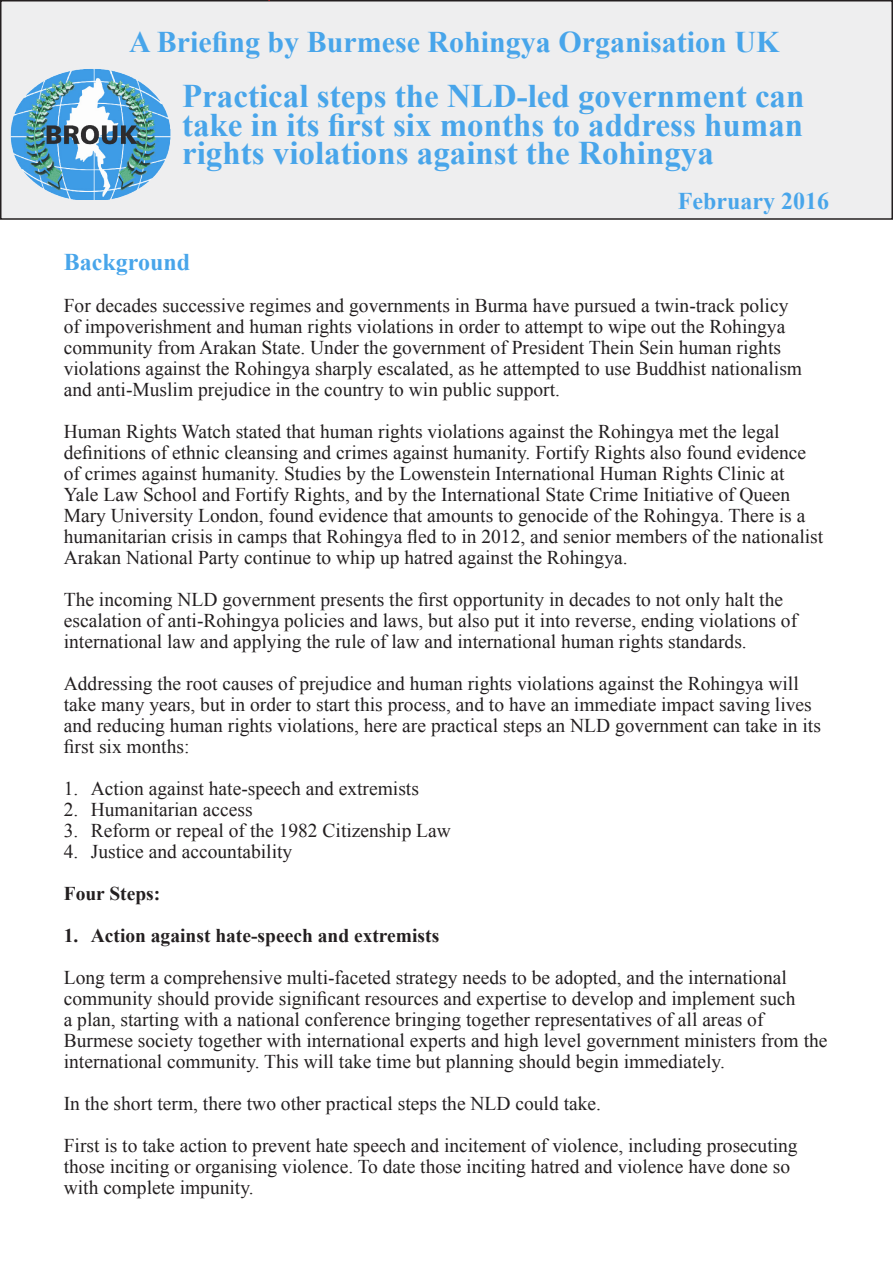
<style>
.page{position:relative;width:893px;height:1263px;background:#fff}
.page>*{position:absolute;margin:0;border:0;box-sizing:border-box;transform-origin:0 0}
.t1{font:700 33px/28.5px "Times New Roman";color:#48a5ea;text-align:justify}
.t2{font:700 30px "Times New Roman";color:#48a5ea}
.t3{font:700 24px "Times New Roman";color:#48a5ea}
.t4{font:19.5px/21px "Times New Roman";color:#231f20}
.t5{font:700 19.5px "Times New Roman";color:#231f20}
</style>
<div class="page">
<div style="left:0;top:0;width:893px;height:220px;background:#eeeeef;border:2px solid #231f20"></div>
<img style="left:10px;top:69px;width:161px;height:131px">
<h2 class="t2" style="left:129px;top:21px;width:652px">A Briefing by Burmese Rohingya Organisation UK</h2>
<p class="t1" style="left:182px;top:81px;width:624px">Practical steps the NLD-led government can take in its first six months to address human rights violations against the Rohingya</p>
<p class="t3" style="left:678px;top:184px;width:153px">February 2016</p>
<p class="t3" style="left:64px;top:246px;width:128px">Background</p>
<p class="t4" style="left:64px;top:295px;width:740px">For decades successive regimes and governments in Burma have pursued a twin-track policy of impoverishment and human rights violations in order to attempt to wipe out the Rohingya community from Arakan State. Under the government of President Thein Sein human rights violations against the Rohingya sharply escalated, as he attempted to use Buddhist nationalism and anti-Muslim prejudice in the country to win public support.</p>
<p class="t4" style="left:64px;top:421px;width:761px">Human Rights Watch stated that human rights violations against the Rohingya met the legal definitions of ethnic cleansing and crimes against humanity. Fortify Rights also found evidence of crimes against humanity. Studies by the Lowenstein International Human Rights Clinic at Yale Law School and Fortify Rights, and by the International State Crime Initiative of Queen Mary University London, found evidence that amounts to genocide of the Rohingya. There is a humanitarian crisis in camps that Rohingya fled to in 2012, and senior members of the nationalist Arakan National Party continue to whip up hatred against the Rohingya.</p>
<p class="t4" style="left:64px;top:589px;width:735px">The incoming NLD government presents the first opportunity in decades to not only halt the escalation of anti-Rohingya policies and laws, but also put it into reverse, ending violations of international law and applying the rule of law and international human rights standards.</p>
<p class="t4" style="left:64px;top:673px;width:759px">Addressing the root causes of prejudice and human rights violations against the Rohingya will take many years, but in order to start this process, and to have an immediate impact saving lives and reducing human rights violations, here are practical steps an NLD government can take in its first six months:</p>
<p class="t4" style="left:64px;top:778px;width:357px">1. Action against hate-speech and extremists</p>
<p class="t4" style="left:64px;top:799px;width:190px">2. Humanitarian access</p>
<p class="t4" style="left:64px;top:820px;width:389px">3. Reform or repeal of the 1982 Citizenship Law</p>
<p class="t4" style="left:64px;top:841px;width:230px">4. Justice and accountability</p>
<p class="t5" style="left:64px;top:880px;width:98px">Four Steps:</p>
<p class="t5" style="left:64px;top:922px;width:377px">1. Action against hate-speech and extremists</p>
<p class="t4" style="left:64px;top:967px;width:765px">Long term a comprehensive multi-faceted strategy needs to be adopted, and the international community should provide significant resources and expertise to develop and implement such<br>a plan, starting with a national conference bringing together representatives of all areas of Burmese society together with international experts and high level government ministers from the international community. This will take time but planning should begin immediately.</p>
<p class="t4" style="left:64px;top:1093px;width:539px">In the short term, there two other practical steps the NLD could take.</p>
<p class="t4" style="left:64px;top:1135px;width:735px">First is to take action to prevent hate speech and incitement of violence, including prosecuting those inciting or organising violence. To date those inciting hatred and violence have done so with complete impunity.</p>
</div>
